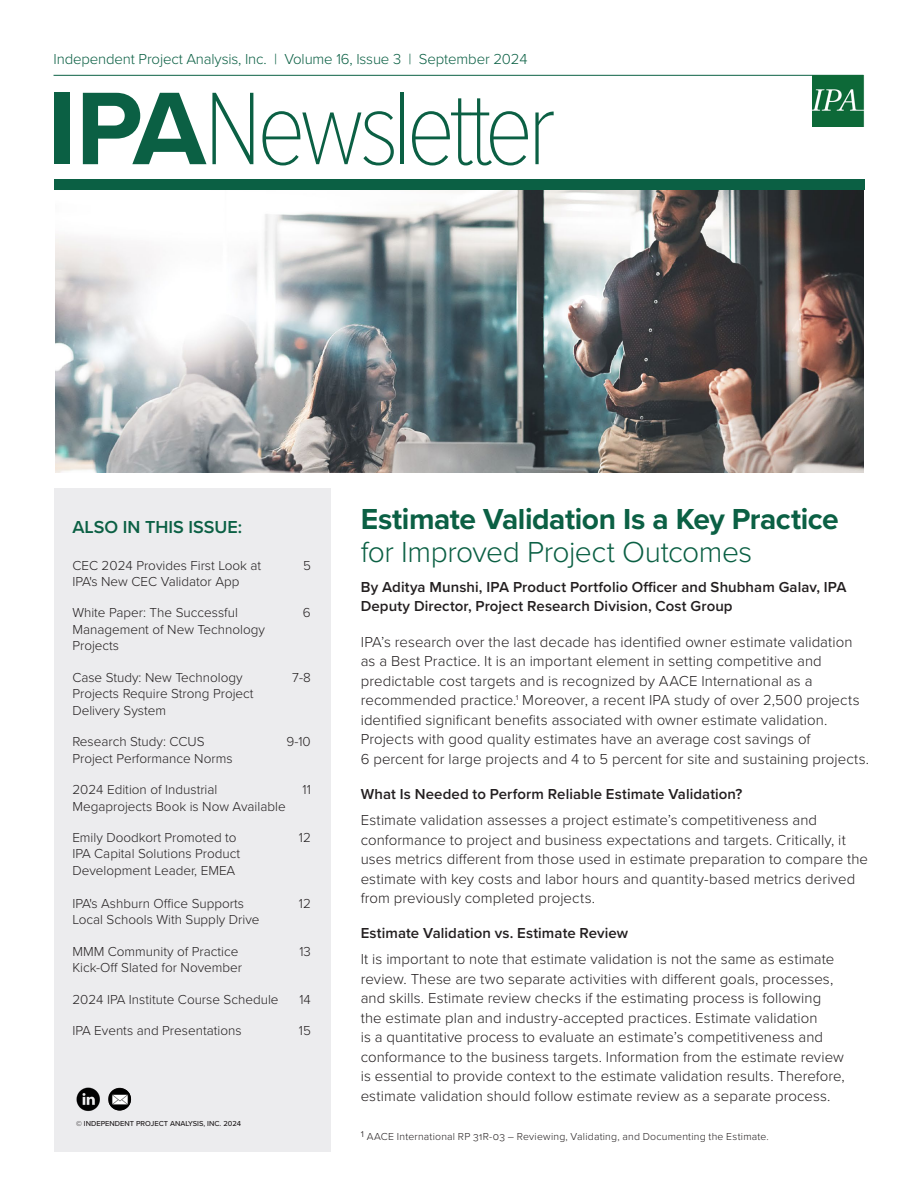
<style>
.page{position:relative;width:918px;height:1188px;background:#fff}
.page>*{position:absolute;margin:0;border:0;box-sizing:border-box;transform-origin:0 0}
._3-body{font:100 107.1px "Proxima Nova Cond";letter-spacing:-.055em;color:#0b6044}
._1-head{font:700 30px/33px "Proxima Nova";letter-spacing:-.015em;color:#0b6044}
.t1{font:600 18px "Proxima Nova";color:#0b6044}
._3-body-2{font:300 15px/19.5px "Proxima Nova";letter-spacing:.005em;color:#231f20}
.by_line{font:600 15px/19.5px "Proxima Nova";letter-spacing:.005em;color:#231f20}
._2-Sub{font:600 15px "Proxima Nova";letter-spacing:.005em;color:#231f20}
.t2{font:300 15px "Proxima Nova";letter-spacing:-.01em;color:#0b6044}
.t3{font:300 13.5px/16.5px "Proxima Nova";color:#231f20}
._2-Sub-2{font:300 10.5px "Proxima Nova";letter-spacing:.02em;color:#231f20}
.t4{font:500 7.5px "Proxima Nova";color:#231f20}
.s1{font-family:"Proxima Nova";font-weight:700}
.s2{font-weight:300}
</style>
<div class="page">
<div style="left:54px;top:488px;width:276px;height:663px;background:#ececee"></div>
<img style="left:55px;top:190px;width:809px;height:282px">
<div style="left:54px;top:179px;width:810px;height:11px;background:#0b6044"></div>
<hr style="left:54px;top:75px;width:810px;height:1px;background:#0b6044">
<img style="left:812px;top:75px;width:52px;height:52px">
<img style="left:75px;top:1086px;width:26px;height:26px;border-radius:13px">
<img style="left:109px;top:1088px;width:22px;height:23px">
<p class="t2" style="left:54px;top:48px;width:476px">Independent Project Analysis, Inc. | Volume 16, Issue 3 | September 2024</p>
<p class="_3-body" style="left:48px;top:50px;width:510px"><span class="s1">IPA</span>Newsletter</p>
<p class="t1" style="left:72px;top:513px;width:171px">ALSO IN THIS ISSUE:</p>
<p class="t3" style="left:72px;top:556px;width:190px">CEC 2024 Provides First Look at</p>
<p class="t3" style="left:303px;top:556px;width:9px">5</p>
<p class="t3" style="left:72px;top:573px;width:169px">IPA's New CEC Validator App</p>
<p class="t3" style="left:72px;top:604px;width:167px">White Paper: The Successful</p>
<p class="t3" style="left:303px;top:604px;width:9px">6</p>
<p class="t3" style="left:72px;top:620px;width:194px">Management of New Technology<br>Projects</p>
<p class="t3" style="left:72px;top:668px;width:172px">Case Study: New Technology</p>
<p class="t3" style="left:292px;top:668px;width:20px">7-8</p>
<p class="t3" style="left:72px;top:685px;width:183px">Projects Require Strong Project<br>Delivery System</p>
<p class="t3" style="left:72px;top:733px;width:134px">Research Study: CCUS</p>
<p class="t3" style="left:287px;top:733px;width:26px">9-10</p>
<p class="t3" style="left:72px;top:749px;width:162px">Project Performance Norms</p>
<p class="t3" style="left:72px;top:781px;width:147px">2024 Edition of Industrial</p>
<p class="t3" style="left:303px;top:781px;width:10px">11</p>
<p class="t3" style="left:72px;top:797px;width:215px">Megaprojects Book is Now Available</p>
<p class="t3" style="left:72px;top:828px;width:166px">Emily Doodkort Promoted to</p>
<p class="t3" style="left:299px;top:828px;width:14px">12</p>
<p class="t3" style="left:72px;top:845px;width:169px">IPA Capital Solutions Product<br>Development Leader, EMEA</p>
<p class="t3" style="left:72px;top:894px;width:173px">IPA's Ashburn Office Supports</p>
<p class="t3" style="left:299px;top:894px;width:14px">12</p>
<p class="t3" style="left:72px;top:911px;width:189px">Local Schools With Supply Drive</p>
<p class="t3" style="left:72px;top:942px;width:168px">MMM Community of Practice</p>
<p class="t3" style="left:299px;top:942px;width:13px">13</p>
<p class="t3" style="left:72px;top:959px;width:171px">Kick-Off Slated for November</p>
<p class="t3" style="left:72px;top:990px;width:208px">2024 IPA Institute Course Schedule</p>
<p class="t3" style="left:299px;top:990px;width:13px">14</p>
<p class="t3" style="left:72px;top:1021px;width:171px">IPA Events and Presentations</p>
<p class="t3" style="left:299px;top:1021px;width:14px">15</p>
<p class="t4" style="left:76px;top:1118px;width:166px">© INDEPENDENT PROJECT ANALYSIS, INC. 2024</p>
<p class="_1-head" style="left:361px;top:502px;width:479px">Estimate Validation Is a Key Practice <span class="s2">for Improved Project Outcomes</span></p>
<p class="by_line" style="left:361px;top:577px;width:487px">By Aditya Munshi, IPA Product Portfolio Officer and Shubham Galav, IPA<br>Deputy Director, Project Research Division, Cost Group</p>
<p class="_3-body-2" style="left:361px;top:631px;width:510px">IPA’s research over the last decade has identified owner estimate validation as a Best Practice. It is an important element in setting competitive and predictable cost targets and is recognized by AACE International as a recommended practice.<sup>1</sup> Moreover, a recent IPA study of over 2,500 projects identified significant benefits associated with owner estimate validation.<br>Projects with good quality estimates have an average cost savings of<br>6 percent for large projects and 4 to 5 percent for site and sustaining projects.</p>
<p class="_2-Sub" style="left:361px;top:783px;width:383px">What Is Needed to Perform Reliable Estimate Validation?</p>
<p class="_3-body-2" style="left:361px;top:809px;width:509px">Estimate validation assesses a project estimate’s competitiveness and conformance to project and business expectations and targets. Critically, it uses metrics different from those used in estimate preparation to compare the estimate with key costs and labor hours and quantity-based metrics derived from previously completed projects.</p>
<p class="_2-Sub" style="left:361px;top:922px;width:269px">Estimate Validation vs. Estimate Review</p>
<p class="_3-body-2" style="left:361px;top:949px;width:486px">It is important to note that estimate validation is not the same as estimate review. These are two separate activities with different goals, processes, and skills. Estimate review checks if the estimating process is following the estimate plan and industry-accepted practices. Estimate validation<br>is a quantitative process to evaluate an estimate’s competitiveness and conformance to the business targets. Information from the estimate review is essential to provide context to the estimate validation results. Therefore, estimate validation should follow estimate review as a separate process.</p>
<p class="_2-Sub-2" style="left:361px;top:1129px;width:410px">1 AACE International RP 31R-03 – Reviewing, Validating, and Documenting the Estimate.</p>
</div>
